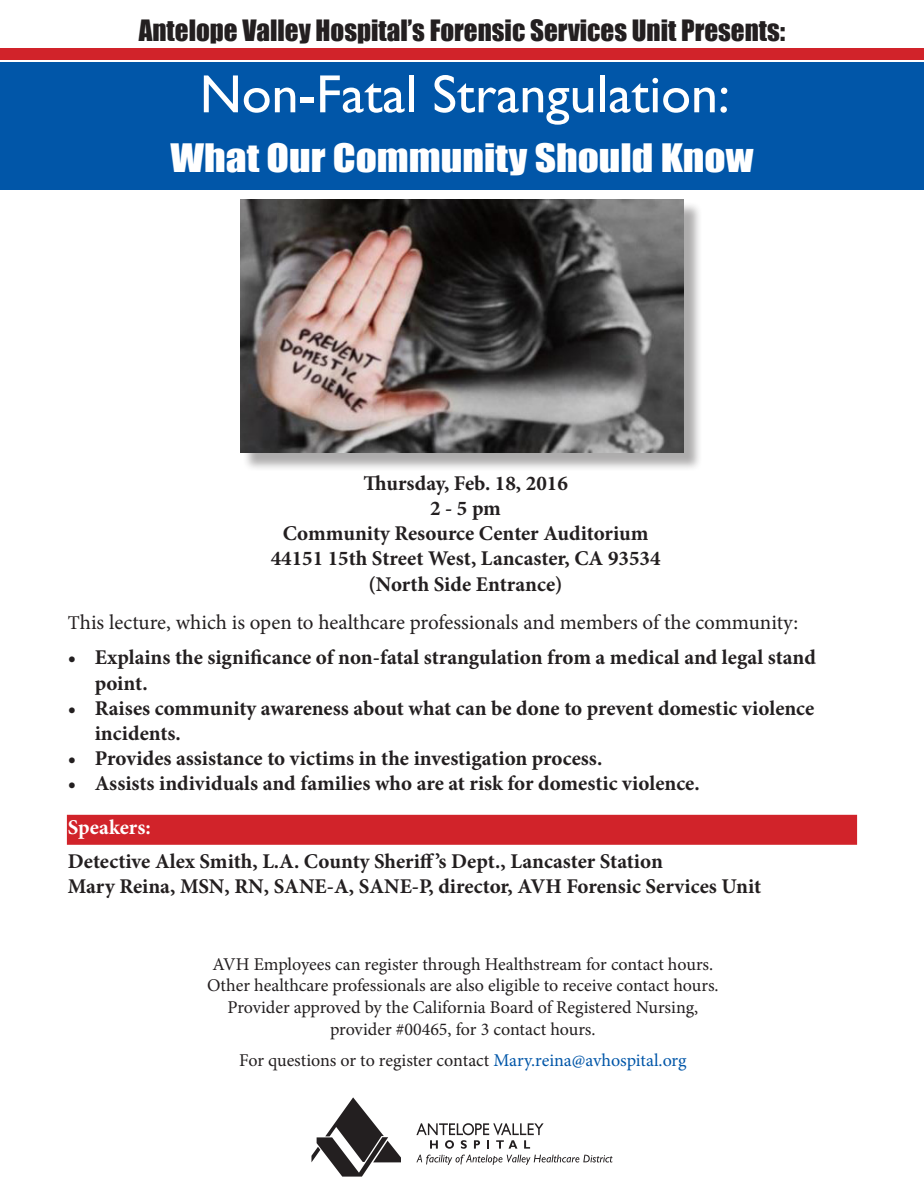
<style>
.page{position:relative;width:924px;height:1194px;background:#fff}
.page>*{position:absolute;margin:0;border:0;box-sizing:border-box;transform-origin:0 0}
.t1{font:54px "Gill Sans";color:#fff}
.t2{font:36px "Impact";color:#fff;scale:1.15 1}
.t3{font:27px "Impact";color:#231f20}
.t4{font:700 21px/25.2px "Minion Pro";color:#231f20}
.t5{font:21px "Minion Pro";letter-spacing:-.005em;color:#231f20}
.t6{font:700 21px "Minion Pro";color:#fff}
.t7{font:18px "Minion Pro";letter-spacing:-.005em;color:#231f20}
.s1{font-size:19.5px}
.s2{color:#0156a8}
</style>
<div class="page">
<div style="left:242px;top:201px;width:460px;height:270px;background:#231f20;opacity:.37"></div>
<img style="left:240px;top:199px;width:444px;height:254px">
<div style="left:0;top:62px;width:924px;height:128px;background:#0156a8"></div>
<div style="left:0;top:48px;width:924px;height:12px;background:#d1232a"></div>
<div style="left:67px;top:815px;width:790px;height:30px;background:#d1232a"></div>
<svg style="left:416px;top:1123px;width:128px;height:26px"></svg>
<svg style="left:416px;top:1155px;width:197px;height:10px"></svg>
<svg style="left:311px;top:1097px;width:90px;height:80px"></svg>
<p class="t3" style="left:139px;top:9px;width:648px">Antelope Valley Hospital’s Forensic Services Unit Presents:</p>
<p class="t1" style="left:200px;top:63px;width:532px">Non-Fatal Strangulation:</p>
<p class="t2" style="left:170px;top:130px;width:508px">What Our Community Should Know</p>
<p class="t4" style="left:363px;top:470px;width:206px">Thursday, Feb. 18, 2016</p>
<p class="t4" style="left:430px;top:495px;width:72px">2 - 5 pm</p>
<p class="t4" style="left:283px;top:521px;width:367px">Community Resource Center Auditorium</p>
<p class="t4" style="left:271px;top:546px;width:391px">44151 15th Street West, Lancaster, CA 93534</p>
<p class="t4" style="left:369px;top:571px;width:196px">(North Side Entrance)</p>
<p class="t5" style="left:68px;top:608px;width:732px"><span class="s1">T</span>his lecture, which is open to healthcare professionals and members of the community:</p>
<p class="t4" style="left:95px;top:645px;width:723px;text-indent:-27px">• Explains the significance of non-fatal strangulation from a medical and legal stand point.</p>
<p class="t4" style="left:95px;top:695px;width:721px;text-indent:-27px">• Raises community awareness about what can be done to prevent domestic violence incidents.</p>
<p class="t4" style="left:68px;top:746px;width:536px">• Provides assistance to victims in the investigation process.</p>
<p class="t4" style="left:68px;top:771px;width:633px">• Assists individuals and families who are at risk for domestic violence.</p>
<p class="t6" style="left:68px;top:812px;width:85px">Speakers:</p>
<p class="t4" style="left:68px;top:848px;width:597px">Detective Alex Smith, L.A. County Sheriff’s Dept., Lancaster Station</p>
<p class="t4" style="left:68px;top:873px;width:695px">Mary Reina, MSN, RN, SANE-A, SANE-P, director, AVH Forensic Services Unit</p>
<p class="t7" style="left:213px;top:952px;width:502px">AVH Employees can register through Healthstream for contact hours.</p>
<p class="t7" style="left:207px;top:974px;width:513px">Other healthcare professionals are also eligible to receive contact hours.</p>
<p class="t7" style="left:227px;top:995px;width:472px">Provider approved by the California Board of Registered Nursing,</p>
<p class="t7" style="left:330px;top:1017px;width:267px">provider #00465, for 3 contact hours.</p>
<p class="t7" style="left:239px;top:1048px;width:449px">For questions or to register contact <span class="s2">Mary.reina@avhospital.org</span></p>
</div>
